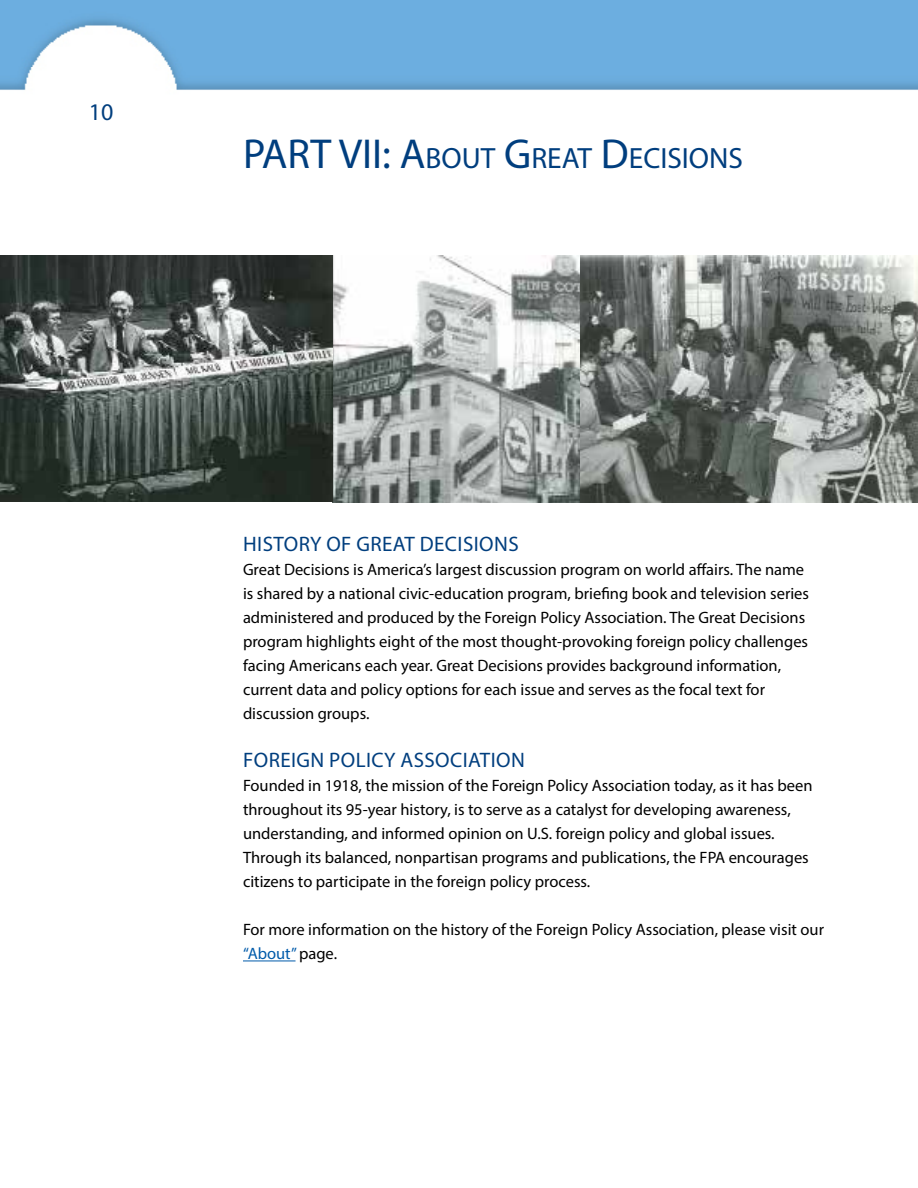
<style>
.page{position:relative;width:918px;height:1188px;background:#fff}
.page>*{position:absolute;margin:0;border:0;box-sizing:border-box;transform-origin:0 0}
.t1{font:42px "Myriad Pro";color:#003e7e}
.t2{font:29.4px "Myriad Pro";color:#003e7e}
.t3{font:24px "Myriad Pro";color:#003e7e}
.t4{font:21px "Myriad Pro";letter-spacing:.02em;color:#003e7e}
.t5{font:16.5px/24px "Myriad Pro";color:#000}
.s1{font-size:42px}
.s2{color:#005baa}
</style>
<div class="page">
<img style="left:0;top:0;width:918px;height:961px">
<hr style="left:243px;top:961px;width:53px;height:1px;background:#005baa">
<img style="left:0;top:255px;width:918px;height:247px">
<h3 class="t3" style="left:89px;top:97px;width:26px">10</h3>
<h1 class="t1" style="left:243px;top:128px;width:43px">PART</h1>
<h2 class="t2" style="left:339px;top:140px;width:406px"><span class="s1">VII: A</span>BOUT <span class="s1">G</span>REAT <span class="s1">D</span>ECISIONS</h2>
<p class="t4" style="left:243px;top:531px;width:277px">HISTORY OF GREAT DECISIONS</p>
<p class="t5" style="left:243px;top:558px;width:568px">Great Decisions is America’s largest discussion program on world affairs. The name is shared by a national civic-education program, briefing book and television series administered and produced by the Foreign Policy Association. The Great Decisions program highlights eight of the most thought-provoking foreign policy challenges facing Americans each year. Great Decisions provides background information, current data and policy options for each issue and serves as the focal text for discussion groups.</p>
<p class="t4" style="left:243px;top:747px;width:283px">FOREIGN POLICY ASSOCIATION</p>
<p class="t5" style="left:243px;top:774px;width:571px">Founded in 1918, the mission of the Foreign Policy Association today, as it has been throughout its 95-year history, is to serve as a catalyst for developing awareness, understanding, and informed opinion on U.S. foreign policy and global issues.<br>Through its balanced, nonpartisan programs and publications, the FPA encourages citizens to participate in the foreign policy process.</p>
<p class="t5" style="left:243px;top:918px;width:583px">For more information on the history of the Foreign Policy Association, please visit our <span class="s2">“About”</span> page.</p>
</div>
